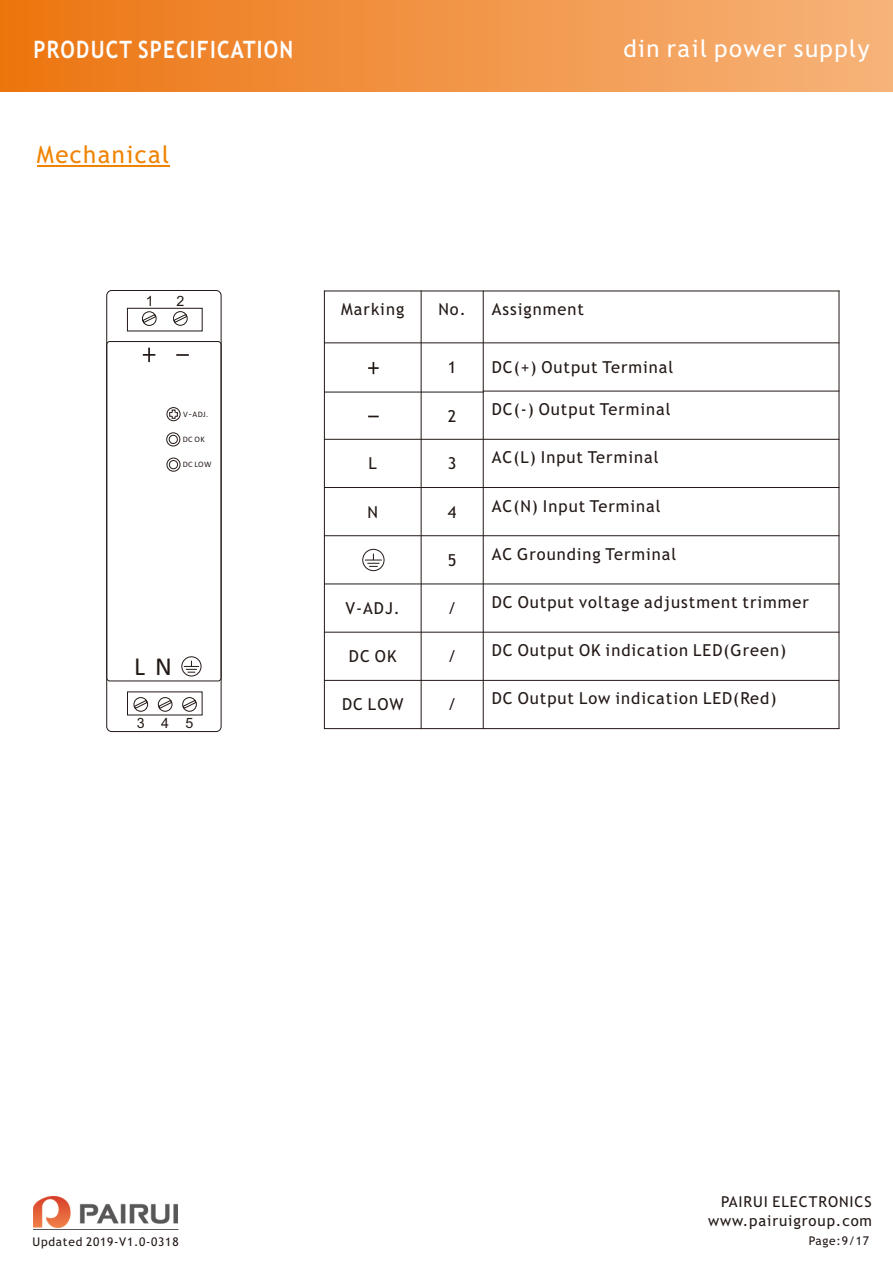
<style>
.page{position:relative;width:893px;height:1263px;background:#fff}
.page>*{position:absolute;margin:0;border:0;box-sizing:border-box;transform-origin:0 0}
.t1{font:25.95px "Calibri";color:#231916}
.t2{font:700 24px "Trebuchet MS";letter-spacing:.06em;color:#fff;scale:.86 1}
.t3{font:24px "Trebuchet MS";letter-spacing:.06em;color:#fff}
.t4{font:24px "Trebuchet MS";letter-spacing:.06em;color:#f08300}
.t5{font:16.5px "Trebuchet MS";letter-spacing:.06em;color:#231916}
.t6{font:15px "Trebuchet MS";letter-spacing:.06em;color:#231916}
.t7{font:14.25px "Arial";color:#231916}
.t8{font:12px "Trebuchet MS";letter-spacing:.06em;color:#231916}
.t9{font:8.4px "Calibri";letter-spacing:.045em;color:#231916}
.s1{font-family:"Microsoft Ya Hei"}
</style>
<div class="page">
<div style="left:0;top:0;width:893px;height:91px;background:linear-gradient(to right,#ec7511,#f6b47b)"></div>
<img style="left:33px;top:1196px;width:144px;height:31px">
<hr style="left:33px;top:1229px;width:145px;height:1px;background:#595857">
<div style="left:106px;top:341px;width:116px;height:340px;border:1px solid #231916;border-radius:3px"></div>
<div style="left:127px;top:308px;width:76px;height:23px;border:1px solid #231916"></div>
<svg style="left:143px;top:348px;width:12px;height:14px"></svg>
<svg style="left:176px;top:354px;width:13px;height:2px"></svg>
<div style="left:167px;top:407px;width:14px;height:14px;border:1px solid #231916;border-radius:50%"></div>
<svg style="left:169px;top:410px;width:9px;height:9px"></svg>
<div style="left:169px;top:435px;width:9px;height:9px;border:1px solid #231916;border-radius:50%"></div>
<div style="left:166px;top:432px;width:14px;height:14px;border:1px solid #231916;border-radius:50%"></div>
<div style="left:169px;top:460px;width:9px;height:9px;border:1px solid #231916;border-radius:50%"></div>
<div style="left:166px;top:458px;width:14px;height:14px;border:1px solid #231916;border-radius:50%"></div>
<svg style="left:184px;top:661px;width:15px;height:12px"></svg>
<div style="left:181px;top:656px;width:20px;height:20px;border:1px solid #231916;border-radius:50%"></div>
<div style="left:142px;top:311px;width:15px;height:15px;border:1px solid #231916;border-radius:50%"></div>
<svg style="left:142px;top:313px;width:15px;height:11px"></svg>
<div style="left:173px;top:311px;width:15px;height:15px;border:1px solid #231916;border-radius:50%"></div>
<svg style="left:173px;top:313px;width:15px;height:10px"></svg>
<div style="left:134px;top:697px;width:14px;height:15px;border:1px solid #231916;border-radius:50%"></div>
<svg style="left:133px;top:699px;width:15px;height:10px"></svg>
<div style="left:158px;top:697px;width:14px;height:15px;border:1px solid #231916;border-radius:50%"></div>
<svg style="left:158px;top:699px;width:15px;height:10px"></svg>
<div style="left:182px;top:697px;width:15px;height:15px;border:1px solid #231916;border-radius:50%"></div>
<svg style="left:182px;top:699px;width:15px;height:10px"></svg>
<hr style="left:324px;top:291px;width:1px;height:438px;background:#231916">
<hr style="left:421px;top:291px;width:1px;height:438px;background:#231916">
<hr style="left:483px;top:291px;width:1px;height:438px;background:#231916">
<hr style="left:839px;top:291px;width:1px;height:438px;background:#231916">
<hr style="left:324px;top:728px;width:515px;height:1px;background:#231916">
<hr style="left:324px;top:680px;width:515px;height:1px;background:#231916">
<hr style="left:324px;top:632px;width:515px;height:1px;background:#231916">
<hr style="left:324px;top:583px;width:515px;height:1px;background:#231916">
<hr style="left:324px;top:535px;width:515px;height:1px;background:#231916">
<hr style="left:324px;top:487px;width:515px;height:1px;background:#231916">
<hr style="left:324px;top:439px;width:515px;height:1px;background:#231916">
<hr style="left:324px;top:392px;width:160px;height:1px;background:#231916">
<hr style="left:483px;top:391px;width:356px;height:1px;background:#231916">
<hr style="left:324px;top:342px;width:515px;height:1px;background:#231916">
<hr style="left:324px;top:291px;width:515px;height:1px;background:#231916">
<svg style="left:368px;top:362px;width:11px;height:12px"></svg>
<svg style="left:365px;top:554px;width:17px;height:13px"></svg>
<div style="left:362px;top:549px;width:22px;height:22px;border:1px solid #231916;border-radius:50%"></div>
<hr style="left:37px;top:166px;width:132px;height:1px;background:#f08300">
<h2 class="t2" style="left:33px;top:40px;width:304px">PRODUCT SPECIFICATION</h2>
<h2 class="t4" style="left:37px;top:146px;width:134px">Mechanical</h2>
<h2 class="t3" style="left:623px;top:39px;width:248px">din rail power supply</h2>
<p class="t7" style="left:146px;top:296px;width:9px">1</p>
<p class="t7" style="left:177px;top:296px;width:9px">2</p>
<p class="t9" style="left:183px;top:410px;width:26px">V<span class="s1">-</span>ADJ.</p>
<p class="t9" style="left:183px;top:436px;width:24px">DC OK</p>
<p class="t9" style="left:183px;top:461px;width:30px">DC LOW</p>
<h1 class="t1" style="left:134px;top:655px;width:39px">L N</h1>
<p class="t7" style="left:137px;top:718px;width:58px">345</p>
<p class="t5" style="left:341px;top:303px;width:65px">Marking</p>
<p class="t5" style="left:438px;top:303px;width:147px">No. Assignment</p>
<p class="t5" style="left:448px;top:361px;width:10px">1</p>
<p class="t5" style="left:492px;top:361px;width:183px">DC(+) Output Terminal</p>
<p class="t5" style="left:492px;top:403px;width:181px">DC(-) Output Terminal</p>
<p class="t5" style="left:448px;top:409px;width:10px">2</p>
<p class="t5" style="left:369px;top:457px;width:10px">L</p>
<p class="t5" style="left:448px;top:457px;width:10px">3</p>
<p class="t5" style="left:492px;top:451px;width:168px">AC(L) Input Terminal</p>
<p class="t5" style="left:367px;top:505px;width:12px">N</p>
<p class="t5" style="left:448px;top:505px;width:10px">4</p>
<p class="t5" style="left:492px;top:499px;width:171px">AC(N) Input Terminal</p>
<p class="t5" style="left:448px;top:554px;width:10px">5</p>
<p class="t5" style="left:492px;top:548px;width:186px">AC Grounding Terminal</p>
<p class="t5" style="left:345px;top:602px;width:56px">V-ADJ.</p>
<p class="t5" style="left:448px;top:602px;width:10px">/</p>
<p class="t5" style="left:492px;top:596px;width:319px">DC Output voltage adjustment trimmer</p>
<p class="t5" style="left:349px;top:650px;width:49px">DC OK</p>
<p class="t5" style="left:448px;top:650px;width:10px">/</p>
<p class="t5" style="left:492px;top:644px;width:296px">DC Output OK indication LED(Green)</p>
<p class="t5" style="left:342px;top:698px;width:63px">DC LOW</p>
<p class="t5" style="left:448px;top:698px;width:10px">/</p>
<p class="t5" style="left:492px;top:692px;width:286px">DC Output Low indication LED(Red)</p>
<p class="t8" style="left:33px;top:1237px;width:147px">Updated 2019-V1.0-0318</p>
<p class="t6" style="left:721px;top:1196px;width:152px">PAIRUI ELECTRONICS</p>
<p class="t6" style="left:708px;top:1215px;width:165px">www.pairuigroup.com</p>
<p class="t8" style="left:809px;top:1236px;width:62px">Page:9/17</p>
</div>
